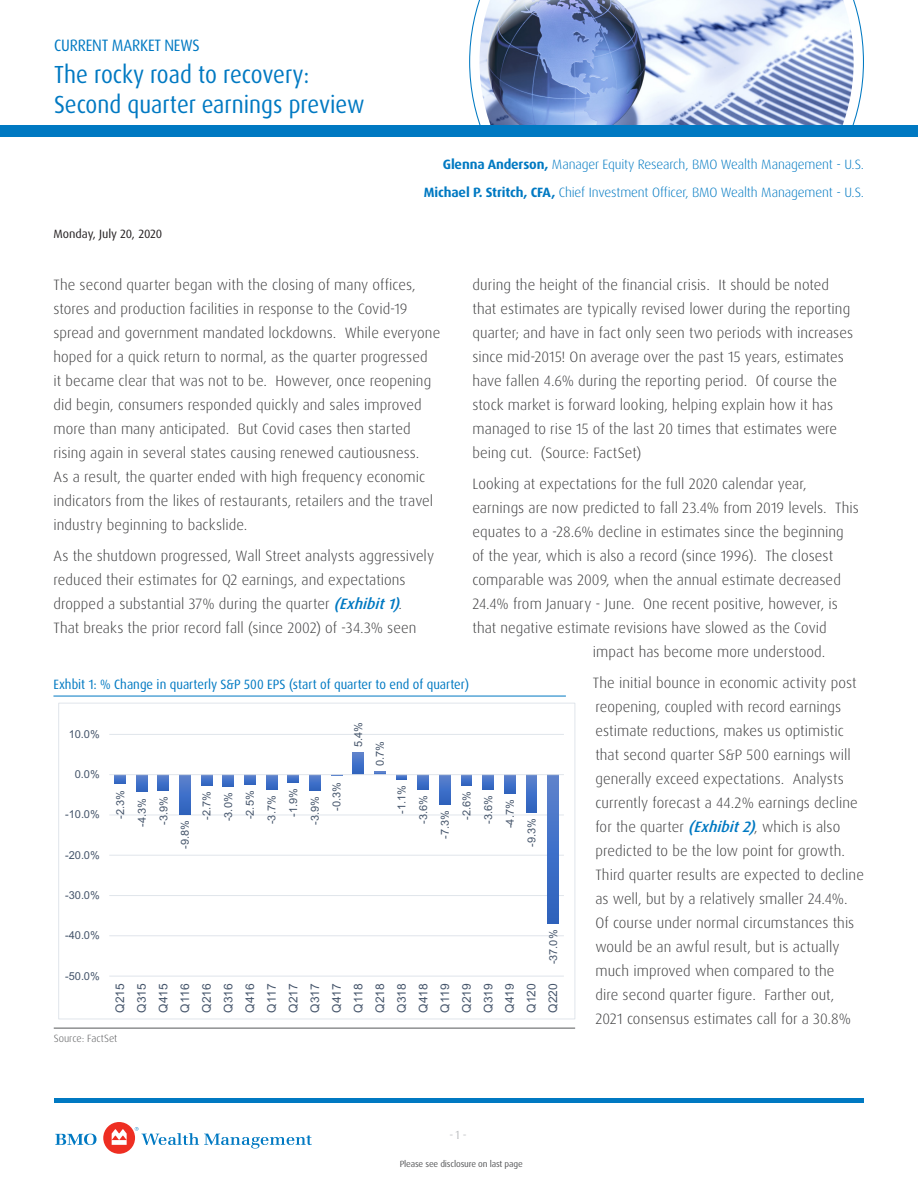
<style>
.page{position:relative;width:918px;height:1188px;background:#fff}
.page>*{position:absolute;margin:0;border:0;box-sizing:border-box;transform-origin:0 0}
.t1{font:24.75px/30px "Dax OT";color:#0079c2;scale:.91 1}
.t2{font:16.5px "Dax OT";letter-spacing:-.01em;color:#0079c2;scale:.91 1}
.Text_for_paragraph_2{font:300 15px/24px "Dax OT";letter-spacing:.005em;color:#3e3e3f}
.CTA_Variable{font:300 13.5px "Dax OT";letter-spacing:-.01em;color:#0079c2}
.ExhibitTitle{font:13.5px "Dax OT";color:#0079c2;scale:.93 1}
.t3{font:12px/21.6px "Arial";color:#44546a;text-align:justify}
.CTA_Variable-2{font:12px "Dax OT";color:#231f20}
.t4{font:10.95px/21.6px "Arial";color:#44546a}
.Inside_ExhibitSource{font:300 10.5px "Dax Pro";color:#57585a}
.t5{font:10.5px "Penumbra Flare Std";color:#bcbdc0}
.t6{font:9px "Dax OT";letter-spacing:-.02em;color:#57585a}
.s1{font-weight:700}
.s2{font-weight:500;font-style:italic;color:#0079c2}
</style>
<div class="page">
<svg style="left:469px;top:0;width:395px;height:126px"></svg>
<img style="left:479px;top:0;width:375px;height:126px">
<svg style="left:55px;top:1134px;width:42px;height:11px"></svg>
<div style="left:103px;top:1122px;width:32px;height:32px;background:#ee2e22;border-radius:50%"></div>
<svg style="left:135px;top:1127px;width:177px;height:22px"></svg>
<svg style="left:112px;top:1129px;width:15px;height:16px"></svg>
<div style="left:54px;top:1098px;width:810px;height:5px;background:#0079c2"></div>
<div style="left:0;top:126px;width:918px;height:11px;background:#0079c2"></div>
<hr style="left:53px;top:696px;width:513px;height:1px;background:#0079c2">
<hr style="left:54px;top:1028px;width:521px;height:1px;background:#57585a">
<hr style="left:109px;top:976px;width:455px;height:1px;background:#e0e5eb">
<hr style="left:109px;top:935px;width:455px;height:1px;background:#e0e5eb">
<hr style="left:109px;top:895px;width:455px;height:1px;background:#e0e5eb">
<hr style="left:109px;top:855px;width:455px;height:1px;background:#e0e5eb">
<hr style="left:109px;top:815px;width:455px;height:1px;background:#e0e5eb">
<hr style="left:109px;top:734px;width:455px;height:1px;background:#e0e5eb">
<svg style="left:115px;top:775px;width:11px;height:9px"></svg>
<svg style="left:136px;top:775px;width:11px;height:17px"></svg>
<svg style="left:158px;top:775px;width:11px;height:15px"></svg>
<svg style="left:180px;top:775px;width:10px;height:39px"></svg>
<svg style="left:201px;top:775px;width:11px;height:10px"></svg>
<svg style="left:223px;top:775px;width:11px;height:12px"></svg>
<svg style="left:245px;top:775px;width:10px;height:10px"></svg>
<svg style="left:266px;top:775px;width:11px;height:15px"></svg>
<svg style="left:288px;top:775px;width:11px;height:7px"></svg>
<svg style="left:310px;top:775px;width:10px;height:15px"></svg>
<svg style="left:353px;top:753px;width:11px;height:21px"></svg>
<svg style="left:375px;top:772px;width:10px;height:2px"></svg>
<svg style="left:396px;top:775px;width:11px;height:4px"></svg>
<svg style="left:418px;top:775px;width:11px;height:14px"></svg>
<svg style="left:439px;top:775px;width:11px;height:29px"></svg>
<svg style="left:461px;top:775px;width:11px;height:10px"></svg>
<svg style="left:483px;top:775px;width:11px;height:14px"></svg>
<svg style="left:504px;top:775px;width:11px;height:19px"></svg>
<svg style="left:526px;top:775px;width:11px;height:37px"></svg>
<svg style="left:548px;top:775px;width:11px;height:149px;background:#4271c6"></svg>
<hr style="left:109px;top:774px;width:455px;height:1px;background:#e0e5eb">
<div style="left:58px;top:703px;width:517px;height:316px;border:1px solid #e0e5eb"></div>
<p class="t2" style="left:54px;top:35px;width:162px">CURRENT MARKET NEWS</p>
<h1 class="t1" style="left:54px;top:59px;width:343px">The rocky road to recovery:<br>Second quarter earnings preview</h1>
<p class="CTA_Variable" style="left:443px;top:156px;width:423px"><span class="s1">Glenna Anderson,</span> Manager Equity Research, BMO Wealth Management - U.S.</p>
<p class="CTA_Variable" style="left:424px;top:183px;width:442px"><span class="s1">Michael P. Stritch, CFA,</span> Chief Investment Officer, BMO Wealth Management - U.S.</p>
<p class="CTA_Variable-2" style="left:53px;top:227px;width:110px">Monday, July 20, 2020</p>
<p class="Text_for_paragraph_2" style="left:53px;top:273px;width:388px">The second quarter began with the closing of many offices, stores and production facilities in response to the Covid-19 spread and government mandated lockdowns. While everyone hoped for a quick return to normal, as the quarter progressed<br>it became clear that was not to be. However, once reopening did begin, consumers responded quickly and sales improved more than many anticipated. But Covid cases then started rising again in several states causing renewed cautiousness.<br>As a result, the quarter ended with high frequency economic indicators from the likes of restaurants, retailers and the travel industry beginning to backslide.</p>
<p class="Text_for_paragraph_2" style="left:53px;top:544px;width:382px">As the shutdown progressed, Wall Street analysts aggressively reduced their estimates for Q2 earnings, and expectations dropped a substantial 37% during the quarter <span class="s2">(Exhibit1)</span>.<br>That breaks the prior record fall (since 2002) of -34.3% seen</p>
<p class="Text_for_paragraph_2" style="left:472px;top:273px;width:382px">during the height of the financial crisis. It should be noted that estimates are typically revised lower during the reporting quarter; and have in fact only seen two periods with increases since mid-2015! On average over the past 15 years, estimates have fallen 4.6% during the reporting period. Of course the stock market is forward looking, helping explain how it has managed to rise 15 of the last 20 times that estimates were being cut. (Source: FactSet)</p>
<p class="Text_for_paragraph_2" style="left:472px;top:472px;width:336px">Looking at expectations for the full 2020 calendar year,</p>
<p class="Text_for_paragraph_2" style="left:472px;top:496px;width:388px">earnings are now predicted to fall 23.4% from 2019 levels. This</p>
<p class="Text_for_paragraph_2" style="left:472px;top:520px;width:373px">equates to a -28.6% decline in estimates since the beginning</p>
<p class="Text_for_paragraph_2" style="left:472px;top:544px;width:362px">of the year, which is also a record (since 1996). The closest</p>
<p class="Text_for_paragraph_2" style="left:472px;top:568px;width:370px">comparable was 2009, when the annual estimate decreased</p>
<p class="Text_for_paragraph_2" style="left:472px;top:592px;width:367px">24.4% from January - June. One recent positive, however, is</p>
<p class="Text_for_paragraph_2" style="left:472px;top:616px;width:356px">that negative estimate revisions have slowed as the Covid</p>
<p class="Text_for_paragraph_2" style="left:593px;top:640px;width:234px">impact has become more understood.</p>
<p class="Text_for_paragraph_2" style="left:593px;top:671px;width:273px">The initial bounce in economic activity post reopening, coupled with record earnings estimate reductions, makes us optimistic that second quarter S&amp;P 500 earnings will generally exceed expectations. Analysts currently forecast a 44.2% earnings decline for the quarter <span class="s2">(Exhibit2)</span>, which is also predicted to be the low point for growth.<br>Third quarter results are expected to decline as well, but by a relatively smaller 24.4%.<br>Of course under normal circumstances this would be an awful result, but is actually much improved when compared to the<br>dire second quarter figure. Farther out,<br>2021 consensus estimates call for a 30.8%</p>
<p class="ExhibitTitle" style="left:53px;top:676px;width:448px">Exhbit 1: % Change in quarterly S&amp;P 500 EPS (start of quarter to end of quarter)</p>
<p class="t4" style="left:348px;top:766px;width:45px;text-indent:19px;rotate:-90deg">5.4%<br>0.7%</p>
<p class="t4" style="left:69px;top:723px;width:32px">10.0%</p>
<p class="t4" style="left:75px;top:764px;width:26px">0.0%</p>
<p class="t4" style="left:326px;top:811px;width:30px;rotate:-90deg">-0.3%</p>
<p class="t4" style="left:391px;top:814px;width:30px;rotate:-90deg">-1.1%</p>
<p class="t4" style="left:413px;top:824px;width:30px;rotate:-90deg">-3.6%</p>
<p class="t4" style="left:196px;top:820px;width:30px;rotate:-90deg">-2.7%</p>
<p class="t4" style="left:218px;top:821px;width:30px;rotate:-90deg">-3.0%</p>
<p class="t4" style="left:239px;top:819px;width:30px;rotate:-90deg">-2.5%</p>
<p class="t4" style="left:261px;top:824px;width:30px;rotate:-90deg">-3.7%</p>
<p class="t4" style="left:283px;top:817px;width:30px;rotate:-90deg">-1.9%</p>
<p class="t4" style="left:304px;top:825px;width:30px;rotate:-90deg">-3.9%</p>
<p class="t4" style="left:110px;top:819px;width:30px;rotate:-90deg">-2.3%</p>
<p class="t4" style="left:131px;top:827px;width:30px;rotate:-90deg">-4.3%</p>
<p class="t4" style="left:153px;top:825px;width:30px;rotate:-90deg">-3.9%</p>
<p class="t4" style="left:456px;top:820px;width:30px;rotate:-90deg">-2.6%</p>
<p class="t4" style="left:478px;top:824px;width:30px;rotate:-90deg">-3.6%</p>
<p class="t4" style="left:499px;top:828px;width:30px;rotate:-90deg">-4.7%</p>
<p class="t4" style="left:65px;top:804px;width:36px">-10.0%</p>
<p class="t4" style="left:434px;top:839px;width:30px;rotate:-90deg">-7.3%</p>
<p class="t4" style="left:521px;top:847px;width:30px;rotate:-90deg">-9.3%</p>
<p class="t4" style="left:175px;top:849px;width:30px;rotate:-90deg">-9.8%</p>
<p class="t4" style="left:65px;top:844px;width:36px">-20.0%</p>
<p class="t4" style="left:65px;top:885px;width:36px">-30.0%</p>
<p class="t4" style="left:543px;top:964px;width:36px;rotate:-90deg">-37.0%</p>
<p class="t4" style="left:65px;top:925px;width:36px">-40.0%</p>
<p class="t4" style="left:65px;top:965px;width:36px">-50.0%</p>
<p class="t3" style="left:109px;top:1013px;width:31px;rotate:-90deg">Q215<br>Q315<br>Q415<br>Q116<br>Q216<br>Q316<br>Q416<br>Q117<br>Q217<br>Q317<br>Q417<br>Q118<br>Q218<br>Q318<br>Q418<br>Q119<br>Q219<br>Q319<br>Q419<br>Q120<br>Q220</p>
<p class="Inside_ExhibitSource" style="left:54px;top:1031px;width:65px">Source: FactSet</p>
<p class="t5" style="left:450px;top:1129px;width:18px">- 1 -</p>
<p class="t6" style="left:400px;top:1158px;width:125px">Please see disclosure on last page</p>
</div>
